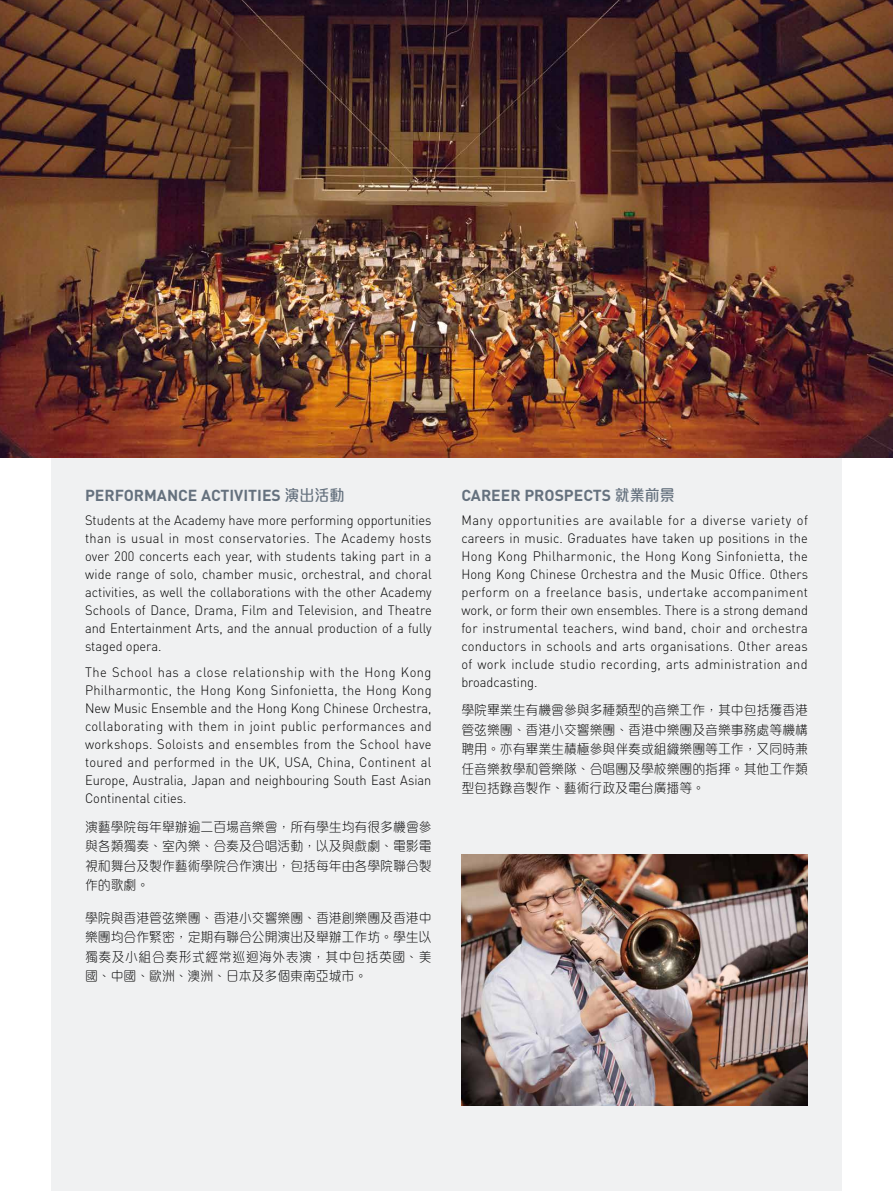
<style>
.page{position:relative;width:893px;height:1191px;background:#fff}
.page>*{position:absolute;margin:0;border:0;box-sizing:border-box;transform-origin:0 0}
.t1{font:700 15.75px "DIN Pro";color:#65717e}
.t2{font:300 13.5px/18px "DIN Pro";color:#000;text-align:justify;scale:.95 1}
.t3{font:300 13.5px/19.5px "M Elle HK";color:#000;text-align:justify;scale:.95 1}
.s1{font-family:"M Elle HK";font-weight:500}
</style>
<div class="page">
<div style="left:51px;top:379px;width:791px;height:812px;background:#f0f1f2"></div>
<img style="left:0;top:0;width:893px;height:457px">
<img style="left:461px;top:855px;width:347px;height:251px">
<p class="t1" style="left:85px;top:484px;width:261px">PERFORMANCE ACTIVITIES <span class="s1">演出活動</span></p>
<p class="t2" style="left:85px;top:510px;width:366px">Students at the Academy have more performing opportunities than is usual in most conservatories. The Academy hosts over 200 concerts each year, with students taking part in a wide range of solo, chamber music, orchestral, and choral activities, as well the collaborations with the other Academy Schools of Dance, Drama, Film and Television, and Theatre and Entertainment Arts, and the annual production of a fully staged opera.</p>
<p class="t2" style="left:85px;top:663px;width:366px">The School has a close relationship with the Hong Kong Philharmontic, the Hong Kong Sinfonietta, the Hong Kong New Music Ensemble and the Hong Kong Chinese Orchestra, collaborating with them in joint public performances and workshops. Soloists and ensembles from the School have toured and performed in the UK, USA, China, Continent al Europe, Australia, Japan and neighbouring South East Asian Continental cities.</p>
<p class="t3" style="left:85px;top:817px;width:366px">演藝學院每年舉辦逾二百場音樂會，所有學生均有很多機會參與各類獨奏、室內樂、合奏及合唱活動，以及與戲劇、電影電視和舞台及製作藝術學院合作演出，包括每年由各學院聯合製作的歌劇。</p>
<p class="t3" style="left:85px;top:907px;width:366px">學院與香港管弦樂團、香港小交響樂團、香港創樂團及香港中樂團均合作緊密，定期有聯合公開演出及舉辦工作坊。學生以獨奏及小組合奏形式經常巡迴海外表演，其中包括英國、美國、中國、歐洲、澳洲、日本及多個東南亞城市。</p>
<p class="t1" style="left:461px;top:484px;width:215px">CAREER PROSPECTS <span class="s1">就業前景</span></p>
<p class="t2" style="left:461px;top:510px;width:366px">Many opportunities are available for a diverse variety of careers in music. Graduates have taken up positions in the Hong Kong Philharmonic, the Hong Kong Sinfonietta, the Hong Kong Chinese Orchestra and the Music Office. Others perform on a freelance basis, undertake accompaniment work, or form their own ensembles. There is a strong demand for instrumental teachers, wind band, choir and orchestra conductors in schools and arts organisations. Other areas of work include studio recording, arts administration and broadcasting.</p>
<p class="t3" style="left:461px;top:700px;width:366px">學院畢業生有機會參與多種類型的音樂工作，其中包括獲香港管弦樂團、香港小交響樂團、香港中樂團及音樂事務處等機構聘用。亦有畢業生積極參與伴奏或組織樂團等工作，又同時兼任音樂教學和管樂隊、合唱團及學校樂團的指揮。其他工作類型包括錄音製作、藝術行政及電台廣播等。</p>
</div>
